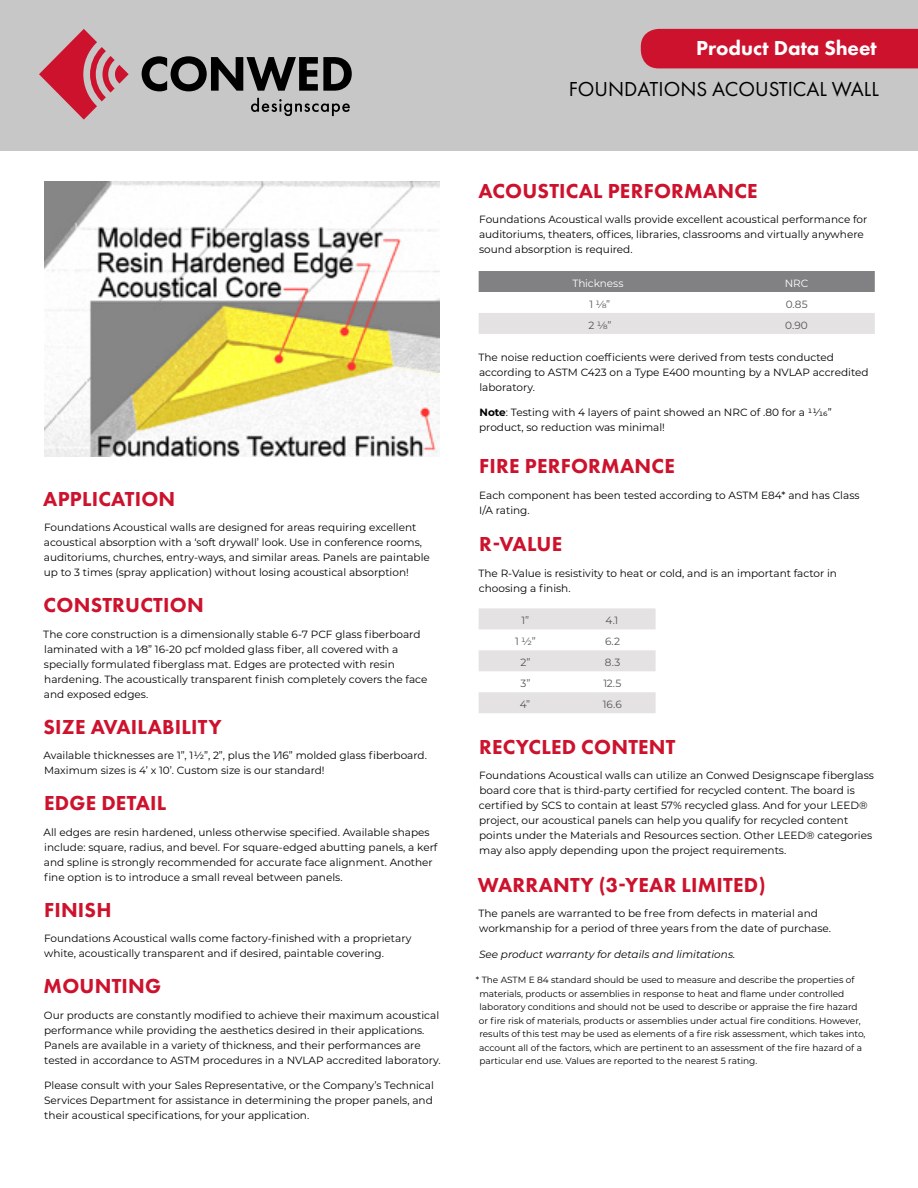
<style>
.page{position:relative;width:918px;height:1188px;background:#fff}
.page>*{position:absolute;margin:0;border:0;box-sizing:border-box;transform-origin:0 0}
.t1{font:800 21px "Futura PT";letter-spacing:.01em;color:#cd122d}
.t2{font:21px "Futura PT";color:#000}
.t3{font:800 21px "Futura PT";color:#fff}
.t4{font:10.5px/15px "Montserrat";color:#000}
.t5{font:10.5px "Montserrat";color:#545455}
.t6{font:italic 10.5px "Montserrat";color:#000}
.t7{font:10.5px "Montserrat";letter-spacing:-.01em;color:#fff}
.t8{font:9px/13.5px "Montserrat";color:#000}
.s1{font-weight:700}
</style>
<div class="page">
<div style="left:0;top:0;width:918px;height:151px;background:#c7c7c7"></div>
<svg style="left:39px;top:29px;width:90px;height:91px"></svg>
<svg style="left:142px;top:56px;width:210px;height:35px"></svg>
<svg style="left:251px;top:98px;width:99px;height:18px"></svg>
<div style="left:641px;top:29px;width:277px;height:39px;background:#cd122d"></div>
<div style="left:479px;top:271px;width:396px;height:21px;background:#818083"></div>
<div style="left:479px;top:313px;width:396px;height:21px;background:#e4e2e3"></div>
<svg style="left:479px;top:608px;width:177px;height:105px"></svg>
<img style="left:45px;top:182px;width:395px;height:274px">
<h1 class="t1" style="left:43px;top:486px;width:134px">APPLICATION</h1>
<p class="t4" style="left:44px;top:520px;width:387px">Foundations Acoustical walls are designed for areas requiring excellent acoustical absorption with a ‘soft drywall’ look. Use in conference rooms, auditoriums, churches, entry-ways, and similar areas. Panels are paintable up to 3 times (spray application) without losing acoustical absorption!</p>
<h1 class="t1" style="left:44px;top:592px;width:162px">CONSTRUCTION</h1>
<p class="t4" style="left:43px;top:626px;width:386px">The core construction is a dimensionally stable 6-7 PCF glass fiberboard laminated with a 1⁄8” 16-20 pcf molded glass fiber, all covered with a specially formulated fiberglass mat. Edges are protected with resin hardening. The acoustically transparent finish completely covers the face and exposed edges.</p>
<h1 class="t1" style="left:44px;top:714px;width:180px">SIZE AVAILABILITY</h1>
<p class="t4" style="left:44px;top:748px;width:385px">Available thicknesses are 1”, 1½”, 2”, plus the 1⁄16” molded glass fiberboard.<br>Maximum sizes is 4’ x 10’. Custom size is our standard!</p>
<h1 class="t1" style="left:44px;top:790px;width:124px">EDGE DETAIL</h1>
<p class="t4" style="left:44px;top:824px;width:395px">All edges are resin hardened, unless otherwise specified. Available shapes include: square, radius, and bevel. For square-edged abutting panels, a kerf and spline is strongly recommended for accurate face alignment. Another fine option is to introduce a small reveal between panels.</p>
<h1 class="t1" style="left:44px;top:897px;width:69px">FINISH</h1>
<p class="t4" style="left:44px;top:931px;width:369px">Foundations Acoustical walls come factory-finished with a proprietary white, acoustically transparent and if desired, paintable covering.</p>
<h1 class="t1" style="left:44px;top:973px;width:119px">MOUNTING</h1>
<p class="t4" style="left:44px;top:1007px;width:398px">Our products are constantly modified to achieve their maximum acoustical performance while providing the aesthetics desired in their applications.<br>Panels are available in a variety of thickness, and their performances are tested in accordance to ASTM procedures in a NVLAP accredited laboratory.</p>
<p class="t4" style="left:44px;top:1078px;width:391px;text-align:justify">Please consult with your Sales Representative, or the Company’s Technical Services Department for assistance in determining the proper panels, and their acoustical specifications, for your application.</p>
<h1 class="t3" style="left:696px;top:35px;width:182px">Product Data Sheet</h1>
<h1 class="t2" style="left:569px;top:77px;width:312px">FOUNDATIONS ACOUSTICAL WALL</h1>
<h1 class="t1" style="left:478px;top:177px;width:281px">ACOUSTICAL PERFORMANCE</h1>
<p class="t4" style="left:479px;top:211px;width:390px">Foundations Acoustical walls provide excellent acoustical performance for auditoriums, theaters, offices, libraries, classrooms and virtually anywhere sound absorption is required.</p>
<p class="t7" style="left:573px;top:276px;width:53px">Thickness</p>
<p class="t7" style="left:785px;top:276px;width:25px">NRC</p>
<p class="t5" style="left:590px;top:297px;width:22px">1 1/8”</p>
<p class="t5" style="left:786px;top:297px;width:23px">0.85</p>
<p class="t5" style="left:589px;top:318px;width:24px">2 1/8”</p>
<p class="t5" style="left:785px;top:318px;width:24px">0.90</p>
<p class="t4" style="left:478px;top:349px;width:392px">The noise reduction coefficients were derived from tests conducted according to ASTM C423 on a Type E400 mounting by a NVLAP accredited laboratory.</p>
<p class="t4" style="left:479px;top:405px;width:354px"><span class="s1">Note</span>: Testing with 4 layers of paint showed an NRC of .80 for a 11/16” product, so reduction was minimal!</p>
<h1 class="t1" style="left:479px;top:453px;width:197px">FIRE PERFORMANCE</h1>
<p class="t4" style="left:479px;top:487px;width:382px">Each component has been tested according to ASTM E84* and has Class<br>I/A rating.</p>
<h1 class="t1" style="left:479px;top:531px;width:85px">R-VALUE</h1>
<p class="t4" style="left:478px;top:565px;width:360px">The R-Value is resistivity to heat or cold, and is an important factor in choosing a finish.</p>
<p class="t5" style="left:522px;top:613px;width:9px">1”</p>
<p class="t5" style="left:606px;top:613px;width:14px">4.1</p>
<p class="t5" style="left:515px;top:634px;width:22px">1 1/2”</p>
<p class="t5" style="left:605px;top:634px;width:17px">6.2</p>
<p class="t5" style="left:520px;top:655px;width:12px">2”</p>
<p class="t5" style="left:605px;top:655px;width:15px">8.3</p>
<p class="t5" style="left:520px;top:676px;width:11px">3”</p>
<p class="t5" style="left:603px;top:676px;width:20px">12.5</p>
<p class="t5" style="left:520px;top:697px;width:12px">4”</p>
<p class="t5" style="left:603px;top:697px;width:20px">16.6</p>
<h1 class="t1" style="left:479px;top:734px;width:198px">RECYCLED CONTENT</h1>
<p class="t4" style="left:479px;top:768px;width:397px">Foundations Acoustical walls can utilize an Conwed Designscape fiberglass board core that is third-party certified for recycled content. The board is certified by SCS to contain at least 57% recycled glass. And for your LEED® project, our acoustical panels can help you qualify for recycled content points under the Materials and Resources section. Other LEED® categories may also apply depending upon the project requirements.</p>
<h1 class="t1" style="left:478px;top:872px;width:289px">WARRANTY (3-YEAR LIMITED)</h1>
<p class="t4" style="left:478px;top:906px;width:354px">The panels are warranted to be free from defects in material and workmanship for a period of three years from the date of purchase.</p>
<p class="t6" style="left:479px;top:947px;width:258px">See product warranty for details and limitations.</p>
<p class="t8" style="left:479px;top:973px;width:388px;text-indent:-3px">* The ASTM E 84 standard should be used to measure and describe the properties of materials, products or assemblies in response to heat and flame under controlled laboratory conditions and should not be used to describe or appraise the fire hazard or fire risk of materials, products or assemblies under actual fire conditions. However, results of this test may be used as elements of a fire risk assessment, which takes into, account all of the factors, which are pertinent to an assessment of the fire hazard of a particular end use. Values are reported to the nearest 5 rating.</p>
</div>
